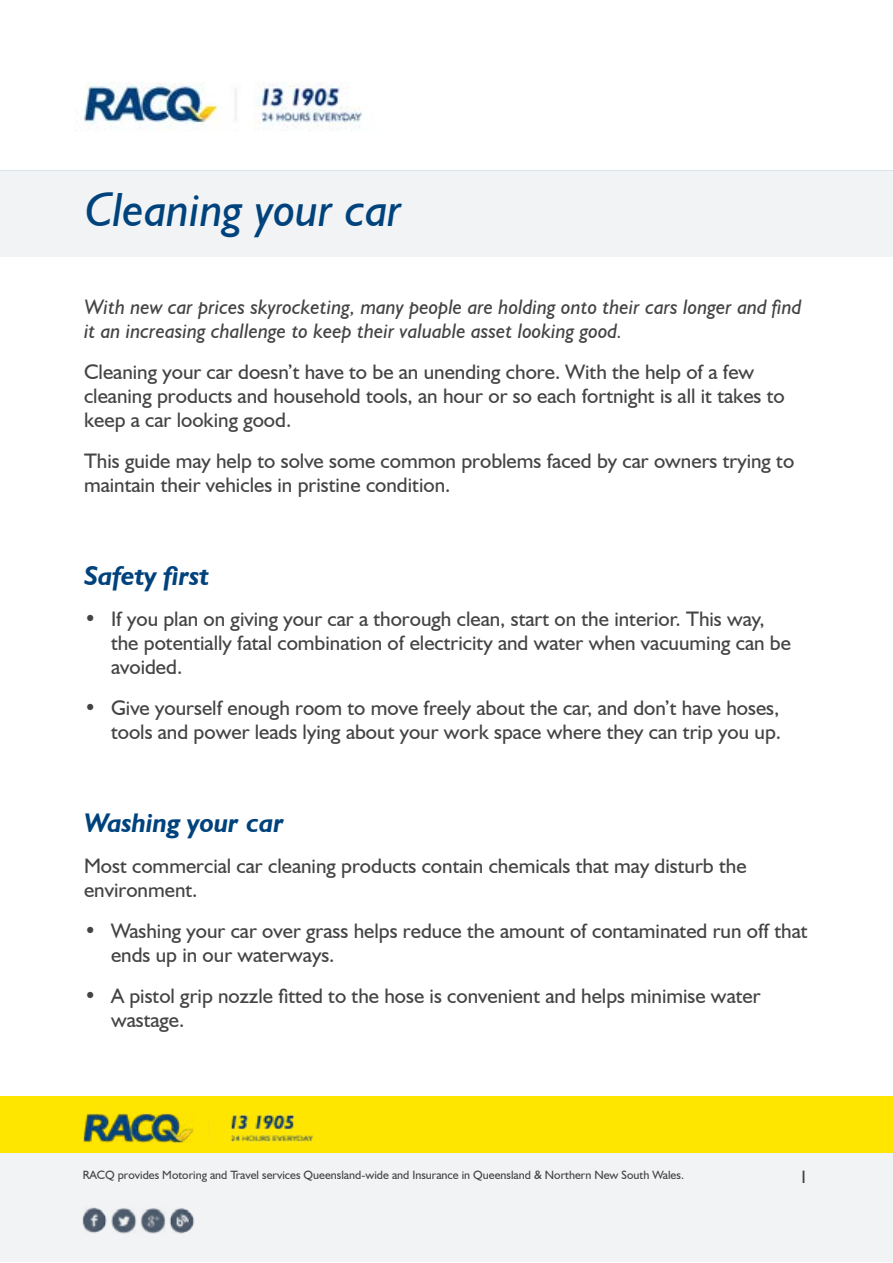
<style>
.page{position:relative;width:893px;height:1263px;background:#fff}
.page>*{position:absolute;margin:0;border:0;box-sizing:border-box;transform-origin:0 0}
.t1{font:italic 48px "Humanist 521 BT";color:#00427c}
.t2{font:italic 700 27px "Humanist 521 BT";color:#00427c}
.t3{font:21px/24px "Humanist 521 BT";color:#444}
.t4{font:italic 21px/24px "Humanist 521 BT";color:#444}
.t5{font:18px "Humanist 521 BT";color:#444}
.t6{font:12px "Humanist 521 BT";color:#444}
</style>
<div class="page">
<div style="left:0;top:1096px;width:893px;height:81px;background:#ffe600"></div>
<div style="left:0;top:1154px;width:893px;height:108px;background:#f1f3f4"></div>
<img style="left:235px;top:82px;width:127px;height:49px">
<hr style="left:0;top:170px;width:893px;height:2px;background:#d5e1ea">
<img style="left:72px;top:1108px;width:255px;height:46px">
<svg style="left:82px;top:1207px;width:25px;height:26px"></svg>
<svg style="left:112px;top:1208px;width:24px;height:25px"></svg>
<svg style="left:141px;top:1208px;width:25px;height:26px"></svg>
<svg style="left:169px;top:1208px;width:25px;height:25px"></svg>
<img style="left:84px;top:82px;width:135px;height:47px">
<svg style="left:78px;top:1108px;width:129px;height:45px"></svg>
<div style="left:0;top:172px;width:893px;height:85px;background:#f1f3f4"></div>
<h1 class="t1" style="left:85px;top:180px;width:319px">Cleaning your car</h1>
<p class="t4" style="left:84px;top:294px;width:719px">With new car prices skyrocketing, many people are holding onto their cars longer and find it an increasing challenge to keep their valuable asset looking good.</p>
<p class="t3" style="left:84px;top:359px;width:702px">Cleaning your car doesn’t have to be an unending chore. With the help of a few cleaning products and household tools, an hour or so each fortnight is all it takes to keep a car looking good.</p>
<p class="t3" style="left:84px;top:448px;width:712px">This guide may help to solve some common problems faced by car owners trying to maintain their vehicles in pristine condition.</p>
<p class="t2" style="left:84px;top:559px;width:127px">Safety first</p>
<p class="t3" style="left:111px;top:606px;width:681px;text-indent:-27px">• If you plan on giving your car a thorough clean, start on the interior. This way, the potentially fatal combination of electricity and water when vacuuming can be avoided.</p>
<p class="t3" style="left:84px;top:695px;width:699px;text-align:right">• Give yourself enough room to move freely about the car, and don’t have hoses, tools and power leads lying about your work space where they can trip you up.</p>
<p class="t2" style="left:84px;top:806px;width:202px">Washing your car</p>
<p class="t3" style="left:84px;top:853px;width:664px">Most commercial car cleaning products contain chemicals that may disturb the environment.</p>
<p class="t3" style="left:111px;top:918px;width:698px;text-indent:-27px">• Washing your car over grass helps reduce the amount of contaminated run off that ends up in our waterways.</p>
<p class="t3" style="left:111px;top:983px;width:651px;text-indent:-27px">• A pistol grip nozzle fitted to the hose is convenient and helps minimise water wastage.</p>
<p class="t6" style="left:83px;top:1167px;width:603px">RACQ provides Motoring and Travel services Queensland-wide and Insurance in Queensland &amp; Northern New South Wales.</p>
<p class="t5" style="left:799px;top:1166px;width:11px">1</p>
</div>
